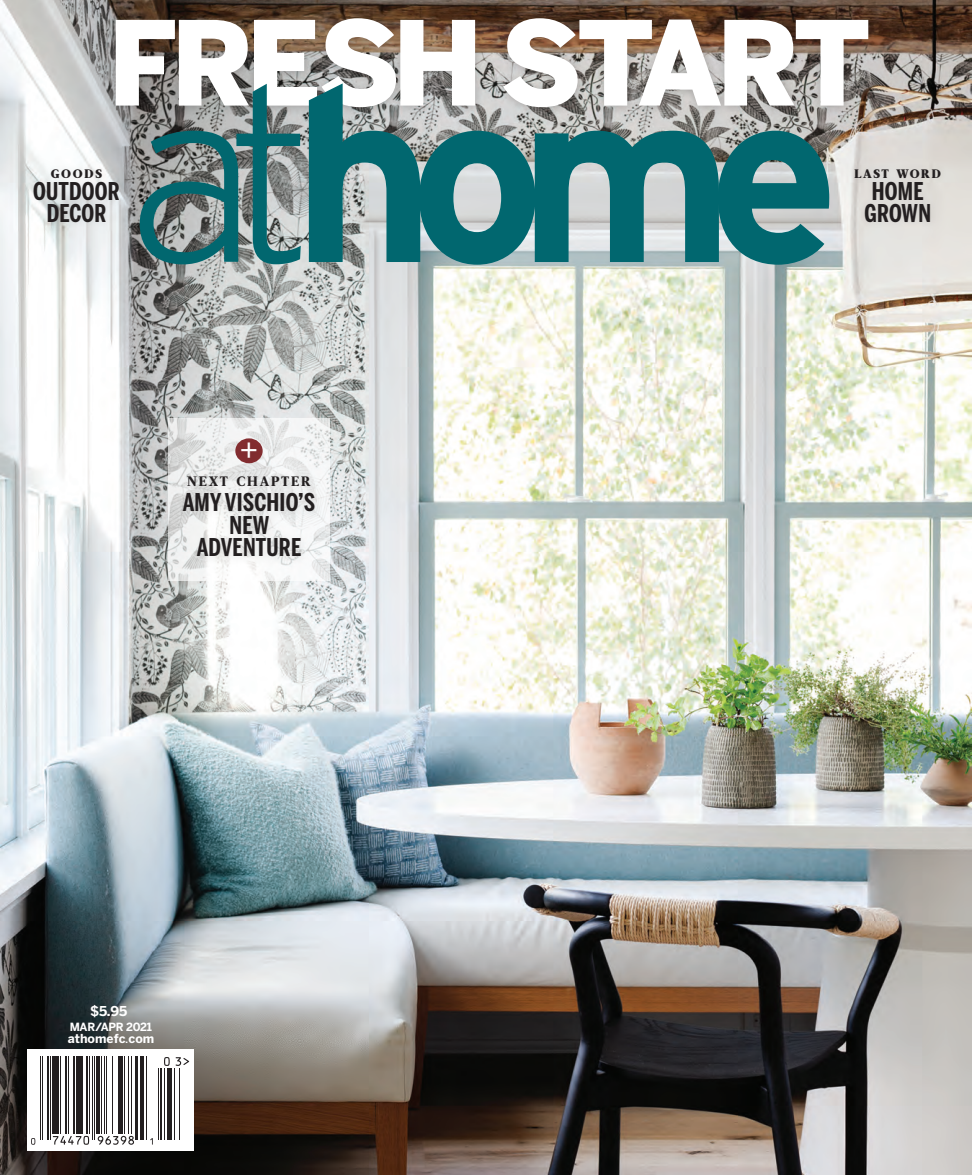
<style>
.page{position:relative;width:972px;height:1175px;background:#fff}
.page>*{position:absolute;margin:0;border:0;box-sizing:border-box;transform-origin:0 0}
.body{font:900 115.8px "Benton Sans";letter-spacing:-.05em;color:#fff}
.t1{font:29.7px "Benton Sans";color:#fff}
.t2{font:700 24.3px/21.6px "Benton Sans Comp";letter-spacing:.01em;color:#231f20;text-align:center}
.t3{font:800 13.65px "Acta";letter-spacing:.135em;color:#231f20}
.t4{font:700 13.5px "Benton Sans";color:#fff}
.t5{font:900 12.3px "Acta";letter-spacing:.13em;color:#231f20}
.t6{font:700 12.3px "Benton Sans";color:#fff}
.t7{font:700 11.25px "Benton Sans";letter-spacing:-.025em;color:#fff}
.s1{font-size:9px}
</style>
<div class="page">
<img style="left:0;top:0;width:972px;height:1174px">
<div style="left:27px;top:1049px;width:166px;height:101px;background:#fff"></div>
<svg style="left:31px;top:1138px;width:4px;height:6px"></svg>
<svg style="left:53px;top:1135px;width:36px;height:9px"></svg>
<svg style="left:98px;top:1135px;width:36px;height:10px"></svg>
<hr style="left:40px;top:1056px;width:1px;height:83px;background:#231f20">
<hr style="left:42px;top:1056px;width:1px;height:83px;background:#231f20">
<hr style="left:47px;top:1056px;width:2px;height:83px;background:#231f20">
<hr style="left:50px;top:1056px;width:1px;height:83px;background:#231f20">
<hr style="left:52px;top:1056px;width:4px;height:78px;background:#231f20">
<hr style="left:57px;top:1056px;width:2px;height:78px;background:#231f20">
<hr style="left:60px;top:1056px;width:1px;height:78px;background:#231f20">
<hr style="left:65px;top:1056px;width:2px;height:78px;background:#231f20">
<hr style="left:68px;top:1056px;width:1px;height:78px;background:#231f20">
<hr style="left:73px;top:1056px;width:2px;height:78px;background:#231f20">
<hr style="left:76px;top:1056px;width:3px;height:78px;background:#231f20">
<hr style="left:80px;top:1056px;width:3px;height:78px;background:#231f20">
<hr style="left:86px;top:1056px;width:2px;height:78px;background:#231f20">
<hr style="left:90px;top:1056px;width:1px;height:78px;background:#231f20">
<hr style="left:92px;top:1056px;width:1px;height:83px;background:#231f20">
<hr style="left:94px;top:1056px;width:1px;height:83px;background:#231f20">
<hr style="left:96px;top:1056px;width:3px;height:78px;background:#231f20">
<hr style="left:101px;top:1056px;width:1px;height:78px;background:#231f20">
<hr style="left:104px;top:1056px;width:1px;height:78px;background:#231f20">
<hr style="left:106px;top:1056px;width:1px;height:78px;background:#231f20">
<hr style="left:112px;top:1056px;width:1px;height:78px;background:#231f20">
<hr style="left:118px;top:1056px;width:1px;height:78px;background:#231f20">
<hr style="left:120px;top:1056px;width:3px;height:78px;background:#231f20">
<hr style="left:124px;top:1056px;width:1px;height:78px;background:#231f20">
<hr style="left:128px;top:1056px;width:1px;height:78px;background:#231f20">
<hr style="left:131px;top:1056px;width:1px;height:78px;background:#231f20">
<hr style="left:136px;top:1056px;width:2px;height:83px;background:#231f20">
<hr style="left:140px;top:1056px;width:2px;height:83px;background:#231f20">
<hr style="left:143px;top:1056px;width:1px;height:83px;background:#231f20">
<hr style="left:146px;top:1056px;width:1px;height:83px;background:#231f20">
<hr style="left:158px;top:1068px;width:1px;height:71px;background:#231f20">
<hr style="left:160px;top:1068px;width:2px;height:71px;background:#231f20">
<hr style="left:164px;top:1068px;width:1px;height:71px;background:#231f20">
<hr style="left:167px;top:1068px;width:3px;height:71px;background:#231f20">
<hr style="left:172px;top:1068px;width:1px;height:71px;background:#231f20">
<hr style="left:174px;top:1068px;width:1px;height:71px;background:#231f20">
<hr style="left:179px;top:1068px;width:1px;height:71px;background:#231f20">
<svg style="left:164px;top:1057px;width:25px;height:8px"></svg>
<div style="left:847px;top:161px;width:101px;height:69px;background:#231f20;opacity:.1"></div>
<div style="left:26px;top:161px;width:100px;height:69px;background:#231f20;opacity:.1"></div>
<svg style="left:168px;top:418px;width:162px;height:162px;fill:#eff1f1"></svg>
<div style="left:177px;top:470px;width:147px;height:96px;background:#231f20;opacity:.1"></div>
<div style="left:235px;top:438px;width:28px;height:25px;border:6px solid #832d30;border-radius:50%"></div>
<div style="left:236px;top:438px;width:30px;height:29px;background:#231f20;opacity:.1"></div>
<div style="left:108px;top:10px;width:770px;height:107px;background:#231f20;opacity:.25"></div>
<svg style="left:309px;top:83px;width:520px;height:182px;background:#5a8c8f"></svg>
<svg style="left:140px;top:84px;width:161px;height:180px;background:#617f81"></svg>
<p class="body" style="left:108px;top:-6px;width:764px">FRESH START</p>
<p class="t5" style="left:51px;top:166px;width:53px">GOODS</p>
<p class="t2" style="left:33px;top:181px;width:88px">OUTDOOR<br>DECOR</p>
<p class="t1" style="left:240px;top:432px;width:20px">+</p>
<p class="t3" style="left:187px;top:473px;width:125px">NEXT CHAPTER</p>
<p class="t2" style="left:183px;top:491px;width:134px">AMY VISCHIO’S</p>
<p class="t2" style="left:229px;top:514px;width:41px">NEW</p>
<p class="t2" style="left:197px;top:537px;width:106px">ADVENTURE</p>
<p class="t4" style="left:90px;top:1002px;width:39px">$5.95</p>
<p class="t7" style="left:70px;top:1020px;width:84px">MAR/APR 2021</p>
<p class="t6" style="left:68px;top:1031px;width:88px">athomefc<span class="s1">.</span>com</p>
<p class="t5" style="left:855px;top:166px;width:88px">LAST WORD</p>
<p class="t2" style="left:864px;top:181px;width:68px">HOME<br>GROWN</p>
</div>
